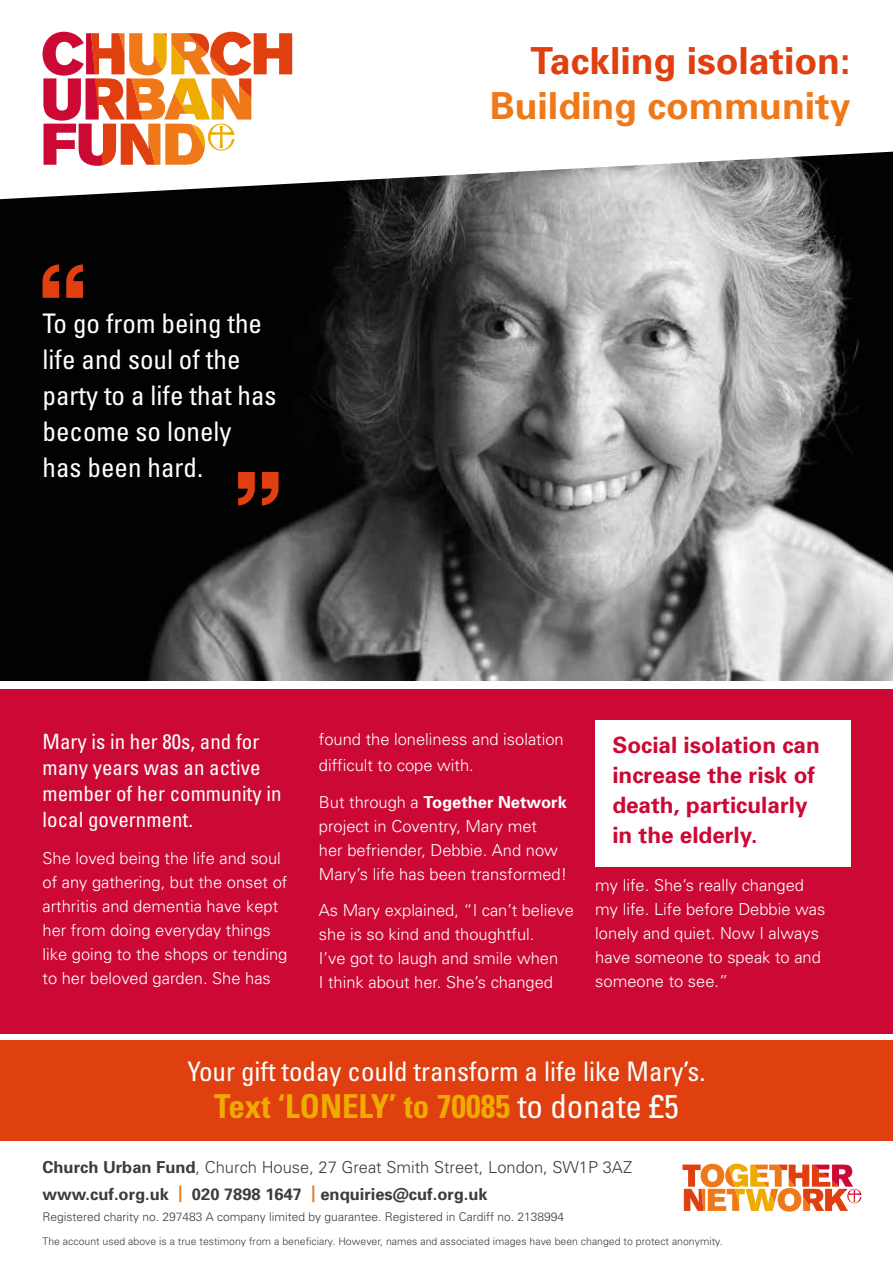
<style>
.page{position:relative;width:893px;height:1263px;background:#fff}
.page>*{position:absolute;margin:0;border:0;box-sizing:border-box;transform-origin:0 0}
.t1{font:700 37.35px "Univers";color:#e03f10}
.t2{font:700 37.35px "Univers";color:#ef7918}
.t3{font:700 condensed 33px "Univers";color:#eeab00}
.t4{font:condensed 27px/36px "Univers";color:#fff}
.t5{font:700 22.5px/30px "Univers";color:#cc0935}
.t6{font:condensed 21px/26.2px "Univers";color:#fff}
.t7{font:300 16.5px/24px "Univers";color:#fff}
.t8{font:700 16.5px/27px "Univers";color:#3c3c3b}
.t9{font:300 12px "Univers";color:#3c3c3b}
.t10{font:300 10.5px "Univers";color:#3c3c3b}
.s1{font-weight:700}
.s2{font-weight:400;color:#fff}
.s3{font-weight:300}
.s4{color:#ef7918}
</style>
<div class="page">
<img style="left:0;top:199px;width:893px;height:481px">
<svg style="left:238px;top:472px;width:41px;height:33px"></svg>
<svg style="left:43px;top:264px;width:40px;height:34px"></svg>
<div style="left:0;top:689px;width:893px;height:344px;background:#cc0935"></div>
<svg style="left:4px;top:31px;width:889px;height:168px"></svg>
<svg style="left:43px;top:32px;width:249px;height:134px"></svg>
<svg style="left:682px;top:1164px;width:179px;height:47px"></svg>
<div style="left:0;top:1040px;width:893px;height:101px;background:#e03f10"></div>
<div style="left:595px;top:720px;width:255px;height:146px;background:#fff"></div>
<h3 class="t4" style="left:43px;top:305px;width:235px">To go from being the life and soul of the party to a life that has become so lonely has been hard.</h3>
<h1 class="t1" style="left:531px;top:38px;width:321px">Tackling isolation:</h1>
<h1 class="t2" style="left:490px;top:84px;width:362px">Building community</h1>
<p class="t6" style="left:43px;top:728px;width:241px">Mary is in her 80s, and for many years was an active member of her community in local government.</p>
<p class="t7" style="left:43px;top:846px;width:246px">She loved being the life and soul of any gathering, but the onset of arthritis and dementia have kept her from doing everyday things like going to the shops or tending to her beloved garden. She has</p>
<p class="t7" style="left:319px;top:727px;width:246px;line-height:25.5px">found the loneliness and isolation difficult to cope with.</p>
<p class="t7" style="left:319px;top:790px;width:250px">But through a <span class="s1">Together Network </span>project in Coventry, Mary met<br>her befriender, Debbie. And now<br>Mary’s life has been transformed!</p>
<p class="t7" style="left:319px;top:898px;width:257px">As Mary explained, “I can’t believe she is so kind and thoughtful.<br>I’ve got to laugh and smile when<br>I think about her. She’s changed</p>
<h3 class="t5" style="left:612px;top:730px;width:209px">Social isolation can increase the risk of death, particularly in the elderly.</h3>
<p class="t7" style="left:595px;top:873px;width:232px">my life. She’s really changed my life. Life before Debbie was lonely and quiet. Now I always have someone to speak to and someone to see.”</p>
<h3 class="t4" style="left:187px;top:1052px;width:519px">Your gift today could transform a life like Mary’s.</h3>
<h2 class="t3" style="left:214px;top:1086px;width:466px">Text ‘LONELY’ to 70085 <span class="s2">to donate £5</span></h2>
<p class="t8" style="left:43px;top:1153px;width:591px">Church Urban Fund<span class="s3">, Church House, 27 Great Smith Street, London, SW1P 3AZ </span>www.cuf.org.uk <span class="s4">|</span> 020 7898 1647 <span class="s4">|</span> enquiries@cuf.org.uk</p>
<p class="t9" style="left:43px;top:1209px;width:523px">Registered charity no. 297483 A company limited by guarantee. Registered in Cardiff no. 2138994</p>
<p class="t10" style="left:43px;top:1235px;width:682px">The account used above is a true testimony from a beneficiary. However, names and associated images have been changed to protect anonymity.</p>
</div>
